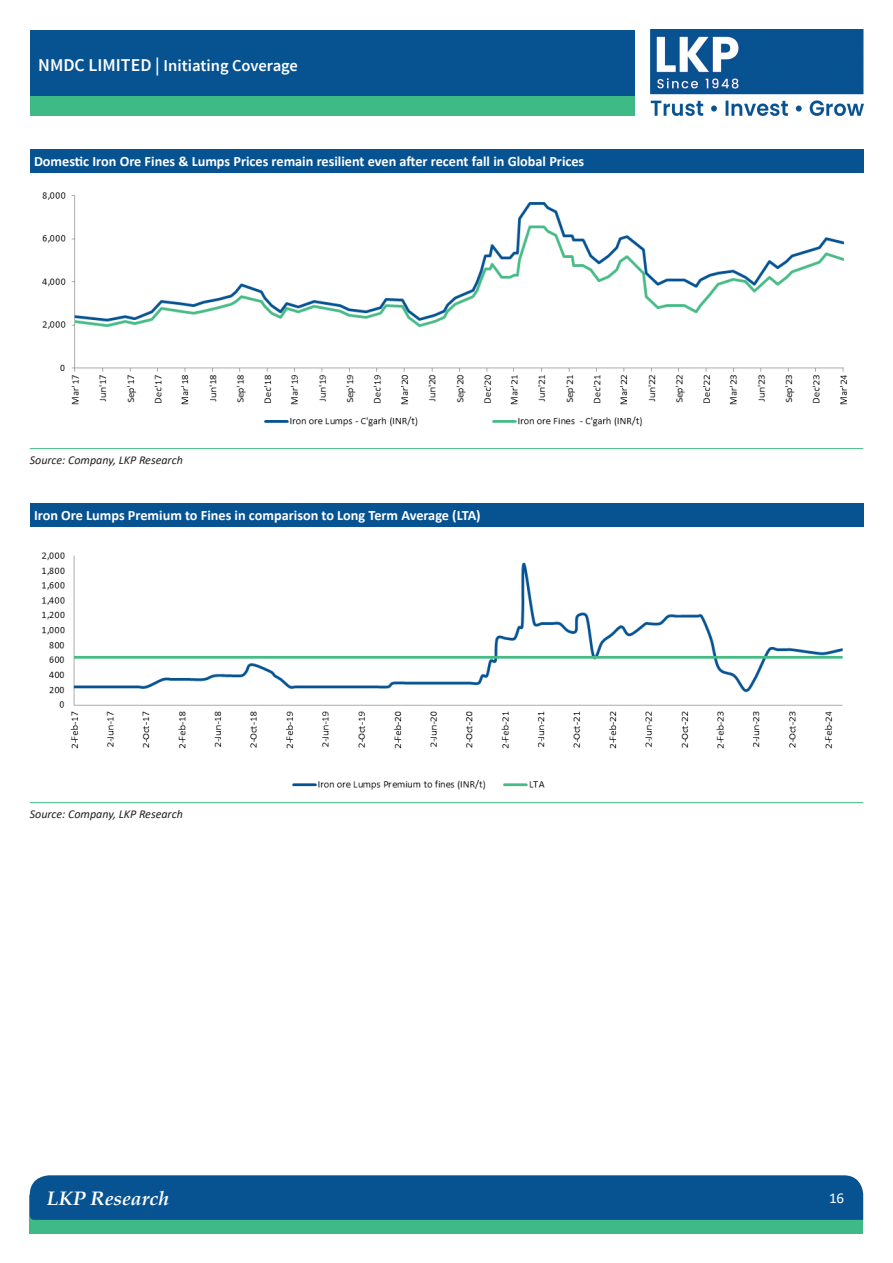
<style>
.page{position:relative;width:893px;height:1263px;background:#fff}
.page>*{position:absolute;margin:0;border:0;box-sizing:border-box;transform-origin:0 0}
.t1{font:italic 700 19.5px "Book Antiqua";color:#fff}
.t2{font:600 16.5px "Source Sans Pro";color:#fff}
.t3{font:15px "Calibri";color:#fff}
.Table_Head_white{font:700 14.25px "Calibri";color:#fff}
.Source{font:italic 12px "Calibri";color:#231f20}
.s1{font-size:18px}
</style>
<div class="page">
<img style="left:651px;top:30px;width:212px;height:85px">
<div style="left:30px;top:85px;width:605px;height:30px;background:#3dba85"></div>
<div style="left:30px;top:30px;width:605px;height:66px;background:#075392"></div>
<div style="left:30px;top:1195px;width:833px;height:38px;background:#3dba85"></div>
<div style="left:30px;top:1175px;width:833px;height:45px;background:#075392"></div>
<div style="left:30px;top:149px;width:833px;height:23px;background:#075392"></div>
<hr style="left:30px;top:448px;width:833px;height:1px;background:#3dba85">
<img style="left:42px;top:192px;width:805px;height:235px">
<div style="left:30px;top:503px;width:833px;height:23px;background:#075392"></div>
<hr style="left:30px;top:802px;width:833px;height:1px;background:#3dba85">
<img style="left:41px;top:552px;width:802px;height:238px">
<p class="t2" style="left:38px;top:55px;width:261px"><span class="s1">NMDC LIMITED |</span> Initiating Coverage</p>
<p class="Table_Head_white" style="left:34px;top:151px;width:552px">Domestic Iron Ore Fines &amp; Lumps Prices remain resilient even after recent fall in Global Prices</p>
<p class="Source" style="left:30px;top:452px;width:155px">Source: Company, LKP Research</p>
<p class="Table_Head_white" style="left:34px;top:505px;width:448px">Iron Ore Lumps Premium to Fines in comparison to Long Term Average (LTA)</p>
<p class="Source" style="left:30px;top:806px;width:155px">Source: Company, LKP Research</p>
<h1 class="t1" style="left:47px;top:1184px;width:123px">LKP Research</h1>
<p class="t3" style="left:829px;top:1188px;width:17px">16</p>
</div>
